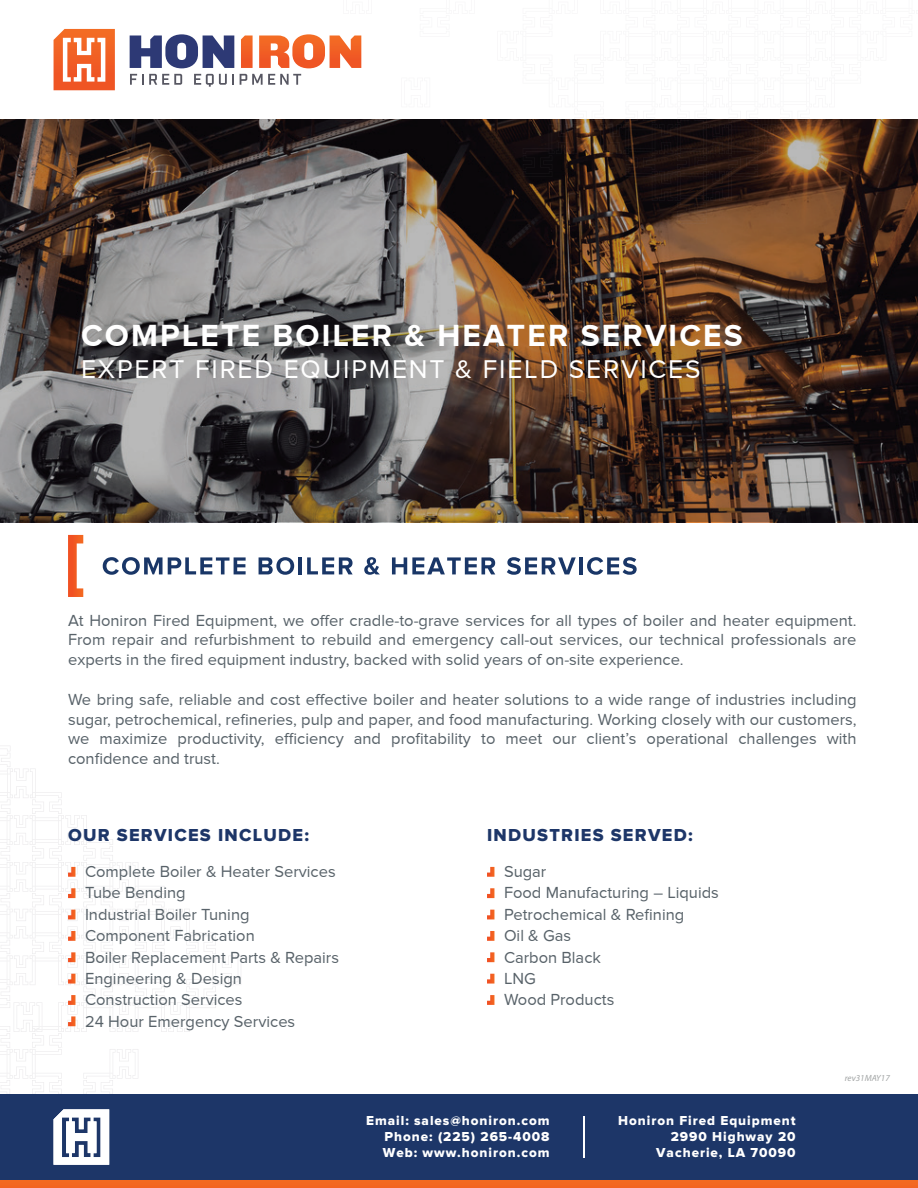
<style>
.page{position:relative;width:918px;height:1188px;background:#fff}
.page>*{position:absolute;margin:0;border:0;box-sizing:border-box;transform-origin:0 0}
.t1{font:700 31.5px "Proxima Nova A";letter-spacing:.07em;color:#fff}
.t2{font:26.55px "Proxima Nova";letter-spacing:.07em;color:#fff}
.t3{font:18px "Proxima Nova Extrabld";letter-spacing:.07em;color:#1d3668}
.t4{font:16.5px/21.3px "Proxima Nova";color:#586269}
.t5{font:13.5px/16.2px "Proxima Nova Extrabld";letter-spacing:.07em;color:#fff;text-align:right}
.t6{font:italic 9px "Myriad Pro";color:#a2a5a5}
</style>
<div class="page">
<svg style="left:0;top:119px;width:918px;height:403px;background:#5a4c44"></svg>
<svg style="left:497px;top:119px;width:421px;height:105px;background:#3c261a"></svg>
<div style="left:0;top:1094px;width:918px;height:86px;background:#1d3668"></div>
<div style="left:0;top:1180px;width:918px;height:8px;background:#f36821"></div>
<svg style="left:487px;top:867px;width:7px;height:10px"></svg>
<svg style="left:487px;top:888px;width:7px;height:10px"></svg>
<svg style="left:487px;top:910px;width:7px;height:9px"></svg>
<svg style="left:487px;top:931px;width:7px;height:10px"></svg>
<svg style="left:487px;top:952px;width:7px;height:10px"></svg>
<svg style="left:487px;top:974px;width:7px;height:10px"></svg>
<svg style="left:487px;top:995px;width:7px;height:10px"></svg>
<svg style="left:68px;top:535px;width:15px;height:62px"></svg>
<svg style="left:0;top:746px;width:241px;height:419px"></svg>
<svg style="left:54px;top:29px;width:61px;height:61px"></svg>
<svg style="left:130px;top:34px;width:104px;height:34px"></svg>
<svg style="left:241px;top:36px;width:12px;height:32px"></svg>
<svg style="left:259px;top:34px;width:102px;height:34px"></svg>
<svg style="left:130px;top:74px;width:52px;height:11px"></svg>
<svg style="left:194px;top:74px;width:40px;height:13px"></svg>
<svg style="left:240px;top:74px;width:61px;height:11px"></svg>
<svg style="left:103px;top:557px;width:143px;height:18px"></svg>
<svg style="left:259px;top:557px;width:35px;height:18px"></svg>
<hr style="left:299px;top:557px;width:3px;height:17px;background:#193667">
<svg style="left:307px;top:557px;width:46px;height:17px"></svg>
<svg style="left:364px;top:557px;width:16px;height:18px"></svg>
<svg style="left:392px;top:557px;width:103px;height:17px"></svg>
<svg style="left:507px;top:557px;width:69px;height:18px"></svg>
<hr style="left:579px;top:557px;width:4px;height:17px;background:#193667">
<svg style="left:587px;top:557px;width:50px;height:18px"></svg>
<hr style="left:583px;top:1116px;width:1px;height:42px;background:#fff">
<h1 class="t1" style="left:81px;top:318px;width:663px">COMPLETE BOILER &amp; HEATER SERVICES</h1>
<h2 class="t2" style="left:81px;top:354px;width:621px">EXPERT FIRED EQUIPMENT &amp; FIELD SERVICES</h2>
<p class="t4" style="left:68px;top:610px;width:790px;line-height:19.8px;text-align:justify">At Honiron Fired Equipment, we offer cradle-to-grave services for all types of boiler and heater equipment.<br>From repair and refurbishment to rebuild and emergency call-out services, our technical professionals are experts in the fired equipment industry, backed with solid years of on-site experience.</p>
<p class="t4" style="left:68px;top:689px;width:790px;line-height:19.8px;text-align:justify">We bring safe, reliable and cost effective boiler and heater solutions to a wide range of industries including sugar, petrochemical, refineries, pulp and paper, and food manufacturing. Working closely with our customers, we maximize productivity, efficiency and profitability to meet our client’s operational challenges with confidence and trust.</p>
<p class="t3" style="left:68px;top:827px;width:243px">OUR SERVICES INCLUDE:</p>
<p class="t4" style="left:85px;top:861px;width:252px">Complete Boiler &amp; Heater Services</p>
<p class="t4" style="left:85px;top:882px;width:166px">Tube Bending<br>Industrial Boiler Tuning</p>
<p class="t4" style="left:85px;top:925px;width:255px">Component Fabrication<br>Boiler Replacement Parts &amp; Repairs</p>
<p class="t4" style="left:85px;top:968px;width:159px">Engineering &amp; Design<br>Construction Services</p>
<p class="t4" style="left:85px;top:1010px;width:212px">24 Hour Emergency Services</p>
<p class="t3" style="left:487px;top:827px;width:207px">INDUSTRIES SERVED:</p>
<p class="t4" style="left:504px;top:861px;width:216px">Sugar<br>Food Manufacturing – Liquids<br>Petrochemical &amp; Refining<br>Oil &amp; Gas<br>Carbon Black<br>LNG<br>Wood Products</p>
<p class="t5" style="left:383px;top:1113px;width:168px;text-align:justify;text-indent:-17px">Email: sales@honiron.com Phone: (225) 265-4008<br>Web: www.honiron.com</p>
<p class="t5" style="left:618px;top:1113px;width:179px">Honiron Fired Equipment<br>2990 Highway 20<br>Vacherie, LA 70090</p>
<p class="t6" style="left:845px;top:1072px;width:46px">rev31MAY17</p>
</div>
